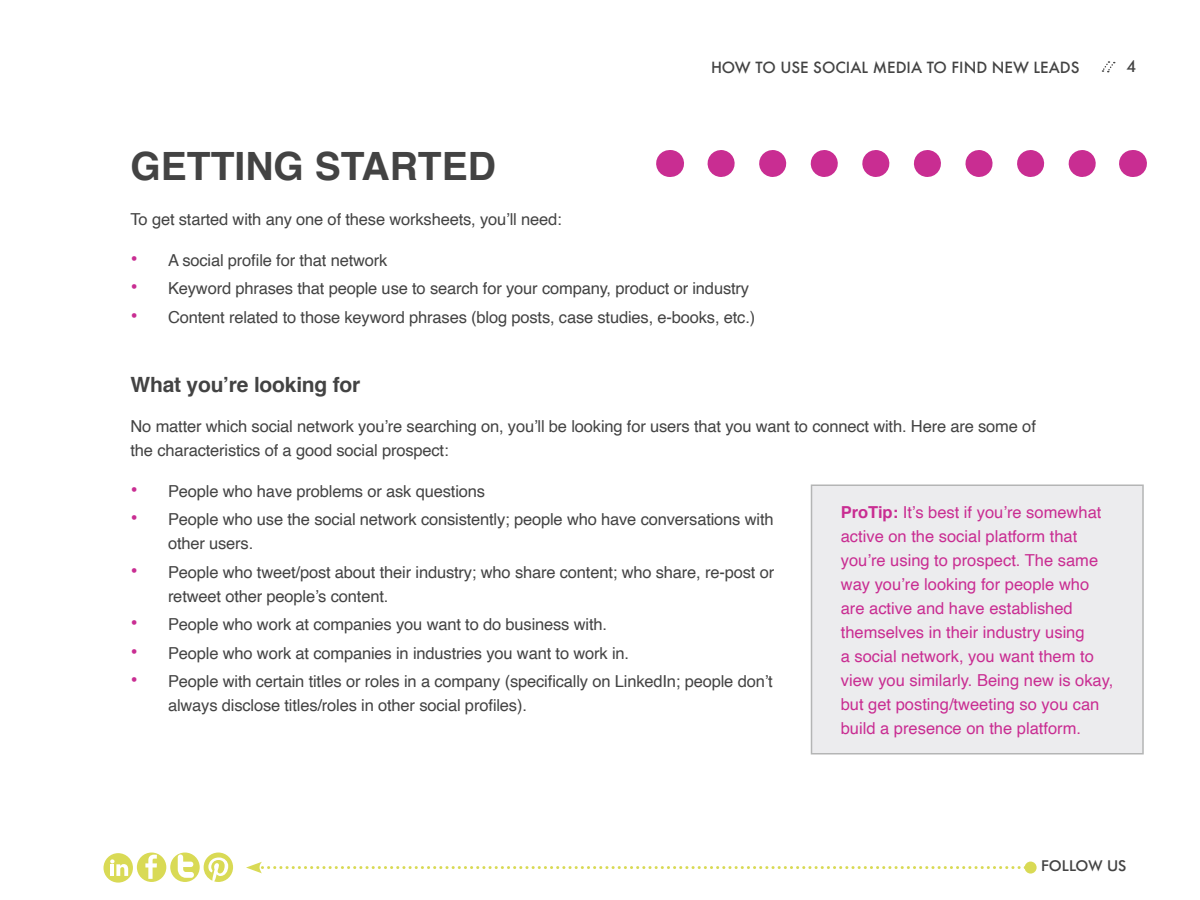
<style>
.page{position:relative;width:1200px;height:900px;background:#fff}
.page>*{position:absolute;margin:0;border:0;box-sizing:border-box;transform-origin:0 0}
.t1{font:700 39px "Helvetica";color:#434343}
.t2{font:700 21px "Helvetica";letter-spacing:-.01em;color:#434343}
.t3{font:16.5px/24px "Helvetica";letter-spacing:-.01em;color:#434343}
.t4{font:16.5px/24px "Helvetica";color:#c92d92}
.t5{font:500 16.5px "Futura BT";color:#434343}
.t6{font:500 15px "Futura";color:#434343}
.t7{font:500 15px "Futura BT";color:#434343}
.s1{font-size:21px;color:#c92d92}
.s2{font-weight:700}
</style>
<div class="page">
<svg style="left:1101px;top:61px;width:14px;height:12px"></svg>
<div style="left:137px;top:853px;width:29px;height:29px;background:#d9da55;border-radius:50%"></div>
<svg style="left:145px;top:855px;width:12px;height:24px"></svg>
<div style="left:104px;top:853px;width:29px;height:30px;background:#d9da55;border-radius:50%"></div>
<svg style="left:170px;top:853px;width:30px;height:29px"></svg>
<svg style="left:178px;top:854px;width:16px;height:24px"></svg>
<svg style="left:110px;top:859px;width:18px;height:17px"></svg>
<svg style="left:204px;top:853px;width:29px;height:29px"></svg>
<svg style="left:246px;top:862px;width:783px;height:11px"></svg>
<div style="left:1025px;top:862px;width:12px;height:12px;background:#d9da55;border-radius:50%"></div>
<svg style="left:721px;top:150px;width:375px;height:27px"></svg>
<svg style="left:670px;top:150px;width:1px;height:27px"></svg>
<svg style="left:1133px;top:150px;width:1px;height:27px"></svg>
<div style="left:812px;top:485px;width:331px;height:269px;background:#ececee"></div>
<div style="left:811px;top:484px;width:333px;height:270px;border:2px solid #b4b5b5"></div>
<p class="t6" style="left:711px;top:58px;width:370px">HOW TO USE SOCIAL MEDIA TO FIND NEW LEADS</p>
<p class="t5" style="left:1126px;top:56px;width:11px">4</p>
<h1 class="t1" style="left:130px;top:135px;width:367px">GETTING STARTED</h1>
<p class="t3" style="left:130px;top:208px;width:433px">To get started with any one of these worksheets, you’ll need:</p>
<p class="t3" style="left:130px;top:248px;width:259px"><span class="s1">•</span> A social profile for that network</p>
<p class="t3" style="left:130px;top:277px;width:620px"><span class="s1">•</span> Keyword phrases that people use to search for your company, product or industry</p>
<p class="t3" style="left:130px;top:305px;width:626px"><span class="s1">•</span> Content related to those keyword phrases (blog posts, case studies, e-books, etc.)</p>
<p class="t2" style="left:130px;top:367px;width:231px">What you’re looking for</p>
<p class="t3" style="left:130px;top:415px;width:907px">No matter which social network you’re searching on, you’ll be looking for users that you want to connect with. Here are some of the characteristics of a good social prospect:</p>
<p class="t3" style="left:130px;top:479px;width:356px"><span class="s1">•</span> People who have problems or ask questions</p>
<p class="t3" style="left:168px;top:508px;width:607px;text-indent:-38px"><span class="s1">•</span> People who use the social network consistently; people who have conversations with other users.</p>
<p class="t3" style="left:168px;top:560px;width:608px;text-indent:-38px"><span class="s1">•</span> People who tweet/post about their industry; who share content; who share, re-post or retweet other people’s content.</p>
<p class="t3" style="left:130px;top:613px;width:478px"><span class="s1">•</span> People who work at companies you want to do business with.</p>
<p class="t3" style="left:130px;top:641px;width:500px"><span class="s1">•</span> People who work at companies in industries you want to work in.</p>
<p class="t3" style="left:168px;top:670px;width:606px;text-indent:-38px"><span class="s1">•</span> People with certain titles or roles in a company (specifically on LinkedIn; people don’t always disclose titles/roles in other social profiles).</p>
<p class="t4" style="left:841px;top:500px;width:274px"><span class="s2">ProTip:</span> It’s best if you’re somewhat active on the social platform that you’re using to prospect. The same way you’re looking for people who are active and have established themselves in their industry using<br>a social network, you want them to view you similarly. Being new is okay, but get posting/tweeting so you can build a presence on the platform.</p>
<p class="t7" style="left:1041px;top:857px;width:87px">FOLLOW US</p>
</div>
